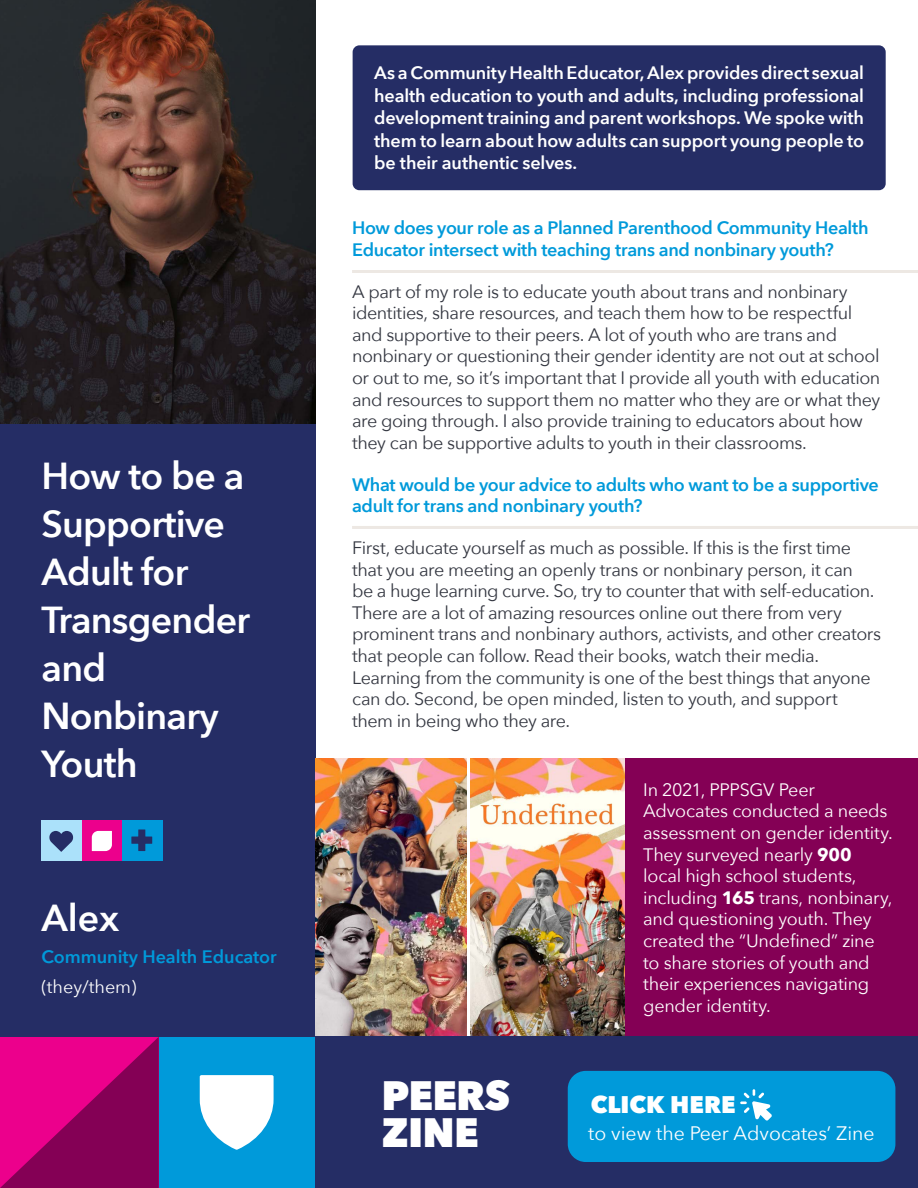
<style>
.page{position:relative;width:918px;height:1188px;background:#fff}
.page>*{position:absolute;margin:0;border:0;box-sizing:border-box;transform-origin:0 0}
.t1{font:800 40.95px/36.9px "Avenir Next";letter-spacing:-.02em;color:#fff}
.t2{font:600 37.5px/48px "Avenir Next";letter-spacing:-.02em;color:#fff}
.t3{font:800 24px "Avenir Next";color:#fff}
.t4{font:19.5px "Avenir Next";color:#fff}
.t5{font:18px/21.6px "Avenir Next";letter-spacing:-.025em;color:#343741}
.t6{font:18px/21.6px "Avenir Next";letter-spacing:-.015em;color:#fff}
.t7{font:600 18px/22.5px "Avenir Next";letter-spacing:-.01em;color:#fff;text-align:justify}
.t8{font:600 18px/21.6px "Avenir Next";letter-spacing:-.02em;color:#009ada}
.t9{font:600 18px "Avenir Next";color:#009ada}
.s1{font-weight:700}
</style>
<div class="page">
<div style="left:158px;top:1037px;width:158px;height:151px;background:#009ada"></div>
<div style="left:0;top:424px;width:316px;height:613px;background:#252d65"></div>
<div style="left:624px;top:758px;width:294px;height:279px;background:#840055"></div>
<div style="left:82px;top:820px;width:40px;height:40px;background:#ec008c"></div>
<div style="left:122px;top:820px;width:40px;height:40px;background:#009ada"></div>
<div style="left:41px;top:820px;width:41px;height:40px;background:#abe1fa"></div>
<svg style="left:49px;top:831px;width:25px;height:21px"></svg>
<svg style="left:131px;top:829px;width:21px;height:22px"></svg>
<svg style="left:92px;top:831px;width:20px;height:20px"></svg>
<svg style="left:0;top:1037px;width:159px;height:151px;background:#b80070"></svg>
<svg style="left:200px;top:1075px;width:74px;height:75px"></svg>
<div style="left:353px;top:45px;width:533px;height:145px;background:#252d65;border-radius:7px"></div>
<img style="left:0;top:0;width:316px;height:424px">
<hr style="left:352px;top:270px;width:566px;height:3px;background:#ede8e3">
<hr style="left:352px;top:526px;width:566px;height:3px;background:#ede8e3">
<img style="left:471px;top:758px;width:153px;height:279px">
<img style="left:316px;top:758px;width:151px;height:279px">
<div style="left:315px;top:1037px;width:603px;height:151px;background:#252d65"></div>
<div style="left:568px;top:1071px;width:327px;height:91px;background:#009ada;border-radius:18px"></div>
<svg style="left:740px;top:1089px;width:32px;height:32px"></svg>
<h2 class="t2" style="left:41px;top:451px;width:210px">How to be a<br>Supportive<br>Adult for<br>Transgender and<br>Nonbinary<br>Youth</h2>
<h2 class="t2" style="left:41px;top:893px;width:79px">Alex</h2>
<p class="t9" style="left:41px;top:941px;width:237px">Community Health Educator</p>
<p class="t6" style="left:41px;top:975px;width:97px">(they/them)</p>
<p class="t7" style="left:374px;top:61px;width:491px">As a Community Health Educator, Alex provides direct sexual health education to youth and adults, including professional development training and parent workshops. We spoke with them to learn about how adults can support young people to be their authentic selves.</p>
<p class="t8" style="left:352px;top:217px;width:518px">How does your role as a Planned Parenthood Community Health<br>Educator intersect with teaching trans and nonbinary youth?</p>
<p class="t5" style="left:352px;top:280px;width:530px">A part of my role is to educate youth about trans and nonbinary identities, share resources, and teach them how to be respectful and supportive to their peers. A lot of youth who are trans and nonbinary or questioning their gender identity are not out at school or out to me, so it’s important that I provide all youth with education and resources to support them no matter who they are or what they are going through. I also provide training to educators about how they can be supportive adults to youth in their classrooms.</p>
<p class="t8" style="left:352px;top:473px;width:528px">What would be your advice to adults who want to be a supportive adult for trans and nonbinary youth?</p>
<p class="t5" style="left:352px;top:536px;width:531px">First, educate yourself as much as possible. If this is the first time that you are meeting an openly trans or nonbinary person, it can<br>be a huge learning curve. So, try to counter that with self-education.<br>There are a lot of amazing resources online out there from very prominent trans and nonbinary authors, activists, and other creators that people can follow. Read their books, watch their media.<br>Learning from the community is one of the best things that anyone can do. Second, be open minded, listen to youth, and support them in being who they are.</p>
<h1 class="t1" style="left:381px;top:1077px;width:130px">PEERS<br>ZINE</h1>
<p class="t6" style="left:643px;top:778px;width:251px">In 2021, PPPSGV Peer<br>Advocates conducted a needs assessment on gender identity.<br>They surveyed nearly <span class="s1">900 </span>local high school students, including <span class="s1">165</span> trans, nonbinary, and questioning youth. They created the “Undefined” zine to share stories of youth and their experiences navigating gender identity.</p>
<h3 class="t3" style="left:591px;top:1090px;width:146px">CLICK HERE</h3>
<p class="t4" style="left:588px;top:1117px;width:288px">to view the Peer Advocates’ Zine</p>
</div>
